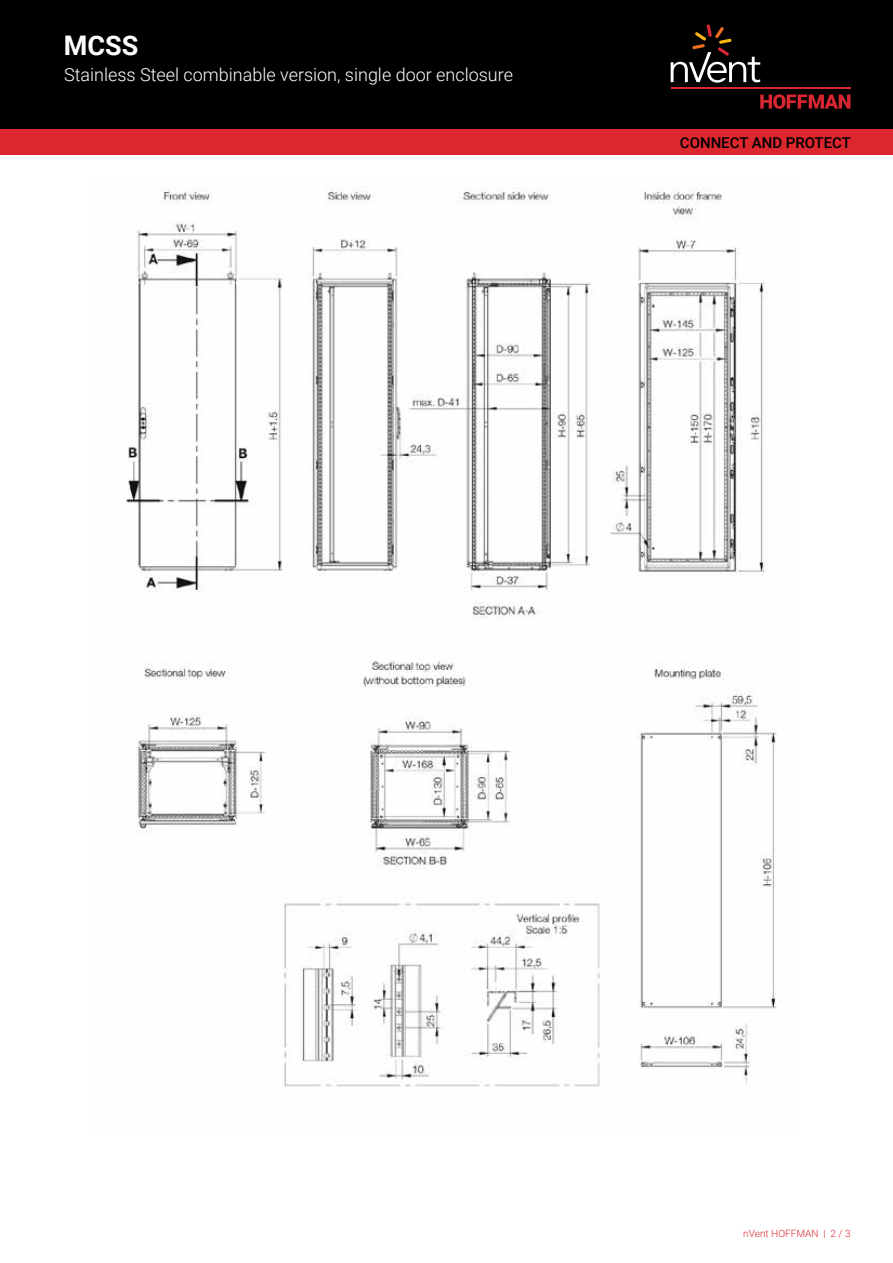
<style>
.page{position:relative;width:893px;height:1263px;background:#fff}
.page>*{position:absolute;margin:0;border:0;box-sizing:border-box;transform-origin:0 0}
.t1{font:700 27px "Roboto";color:#fff}
.t2{font:300 18px "Roboto";color:#fff}
.t3{font:500 15px "Roboto";color:#000}
.t4{font:300 10.05px "Roboto";color:#dc272e}
</style>
<div class="page">
<div style="left:0;top:0;width:893px;height:129px;background:#000"></div>
<svg style="left:760px;top:94px;width:90px;height:15px"></svg>
<hr style="left:671px;top:88px;width:179px;height:1px;background:#d92632">
<svg style="left:671px;top:24px;width:89px;height:59px"></svg>
<div style="left:0;top:129px;width:893px;height:26px;background:#dc272e"></div>
<img style="left:126px;top:187px;width:651px;height:900px">
<h1 class="t1" style="left:64px;top:27px;width:76px">MCSS</h1>
<p class="t2" style="left:64px;top:62px;width:450px">Stainless Steel combinable version, single door enclosure</p>
<p class="t3" style="left:680px;top:132px;width:173px">CONNECT AND PROTECT</p>
<p class="t4" style="left:743px;top:1226px;width:109px">nVent HOFFMAN | 2 / 3</p>
</div>
